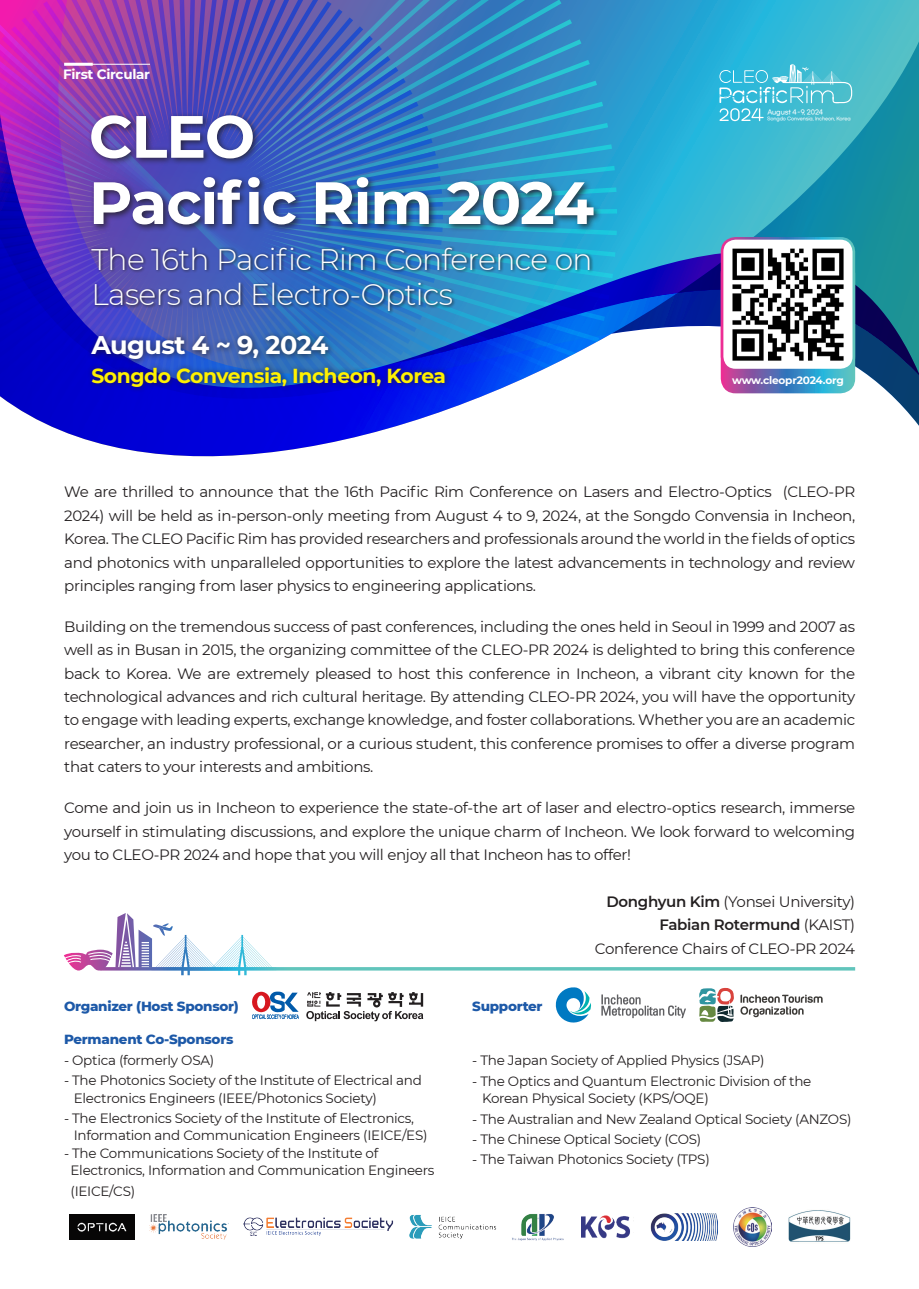
<style>
.page{position:relative;width:919px;height:1289px;background:#fff}
.page>*{position:absolute;margin:0;border:0;box-sizing:border-box;transform-origin:0 0}
.t1{font:700 59.55px "Montserrat";letter-spacing:-.02em;color:#fff}
.t2{font:300 29.7px "Montserrat";letter-spacing:-.02em;color:#fff}
.t3{font:700 25.5px "Montserrat";letter-spacing:-.02em;color:#fff}
.t4{font:700 20.25px "Montserrat";letter-spacing:-.02em;color:#fff101}
.t5{font:15px/23.4px "Montserrat";letter-spacing:-.02em;color:#231f20;text-align:justify}
.t6{font:600 15px "Montserrat";letter-spacing:-.02em;color:#231f20}
.t7{font:13.5px "Montserrat";letter-spacing:-.02em;color:#231f20}
.t8{font:800 13.5px "Montserrat";letter-spacing:-.02em;color:#1d59a8}
.t9{font:700 13.5px "Montserrat";letter-spacing:-.02em;color:#fff}
.t10{font:700 10.65px "Montserrat";letter-spacing:-.02em;color:#fff}
.t11{font:6.45px "Gmarket Sans TTF Medium";letter-spacing:-.02em;color:#fff}
.t12{font:4.65px "Gmarket Sans TTF Medium";letter-spacing:-.02em;color:#fff}
.s1{font-weight:600}
.s2{font-weight:400}
</style>
<div class="page">
<svg style="left:617px;top:41px;width:301px;height:197px;background:#2baac6"></svg>
<svg style="left:617px;top:238px;width:301px;height:77px;background:#1762ac"></svg>
<svg style="left:617px;top:315px;width:301px;height:110px"></svg>
<svg style="left:1px;top:0;width:616px;height:457px"></svg>
<svg style="left:0;top:0;width:369px;height:397px;background:#5f39ba"></svg>
<div style="left:87px;top:112px;width:514px;height:121px;background:#231f20;opacity:.8"></div>
<div style="left:89px;top:246px;width:504px;height:69px;background:#231f20;opacity:.85"></div>
<div style="left:87px;top:331px;width:365px;height:62px;background:#231f20;opacity:.75"></div>
<hr style="left:64px;top:63px;width:29px;height:3px;background:#fff">
<hr style="left:83px;top:64px;width:67px;height:1px;background:#fff">
<svg style="left:722px;top:364px;width:131px;height:28px;background:#5e80b9"></svg>
<div style="left:720px;top:259px;width:135px;height:134px;border:3px solid #fff;border-radius:14px"></div>
<div style="left:722px;top:238px;width:131px;height:132px;background:#fff;border-radius:14px"></div>
<div style="left:720px;top:237px;width:135px;height:134px;border:3px solid #fff;border-radius:14px"></div>
<img style="left:732px;top:248px;width:112px;height:113px">
<svg style="left:719px;top:64px;width:133px;height:57px;background:#55c4d9"></svg>
<svg style="left:64px;top:913px;width:791px;height:62px"></svg>
<svg style="left:306px;top:992px;width:117px;height:29px"></svg>
<svg style="left:252px;top:991px;width:47px;height:28px"></svg>
<img style="left:69px;top:1214px;width:65px;height:25px">
<img style="left:150px;top:1214px;width:77px;height:24px">
<img style="left:243px;top:1217px;width:151px;height:18px">
<img style="left:409px;top:1215px;width:88px;height:24px">
<img style="left:512px;top:1214px;width:51px;height:26px">
<img style="left:581px;top:1215px;width:49px;height:23px">
<img style="left:650px;top:1213px;width:67px;height:27px">
<img style="left:733px;top:1207px;width:39px;height:39px">
<img style="left:788px;top:1210px;width:63px;height:32px">
<svg style="left:699px;top:987px;width:35px;height:35px"></svg>
<svg style="left:740px;top:994px;width:82px;height:23px"></svg>
<svg style="left:555px;top:987px;width:36px;height:36px"></svg>
<svg style="left:601px;top:994px;width:85px;height:24px"></svg>
<p class="t9" style="left:63px;top:64px;width:88px">First Circular</p>
<p class="t1" style="left:89px;top:94px;width:168px">CLEO</p>
<p class="t1" style="left:89px;top:160px;width:506px">Pacific Rim 2024</p>
<p class="t2" style="left:91px;top:239px;width:502px">The 16th Pacific Rim Conference on</p>
<p class="t2" style="left:91px;top:274px;width:363px">Lasers and Electro-Optics</p>
<p class="t3" style="left:91px;top:327px;width:238px">August 4 ~ 9, 2024</p>
<p class="t4" style="left:91px;top:361px;width:356px">Songdo Convensia, Incheon, Korea</p>
<p class="t11" style="left:767px;top:108px;width:57px">August 4 - 9, 2024</p>
<p class="t12" style="left:767px;top:116px;width:85px">Songdo Convensia, Incheon, Korea</p>
<p class="t10" style="left:732px;top:372px;width:113px">www.cleopr2024.org</p>
<p class="t5" style="left:64px;top:480px;width:792px">We are thrilled to announce that the 16th Pacific Rim Conference on Lasers and Electro-Optics (CLEO-PR 2024) will be held as in-person-only meeting from August 4 to 9, 2024, at the Songdo Convensia in Incheon, Korea. The CLEO Pacific Rim has provided researchers and professionals around the world in the fields of optics and photonics with unparalleled opportunities to explore the latest advancements in technology and review principles ranging from laser physics to engineering applications.</p>
<p class="t5" style="left:64px;top:614px;width:792px">Building on the tremendous success of past conferences, including the ones held in Seoul in 1999 and 2007 as well as in Busan in 2015, the organizing committee of the CLEO-PR 2024 is delighted to bring this conference back to Korea. We are extremely pleased to host this conference in Incheon, a vibrant city known for the technological advances and rich cultural heritage. By attending CLEO-PR 2024, you will have the opportunity to engage with leading experts, exchange knowledge, and foster collaborations. Whether you are an academic researcher, an industry professional, or a curious student, this conference promises to offer a diverse program that caters to your interests and ambitions.</p>
<p class="t5" style="left:64px;top:795px;width:792px">Come and join us in Incheon to experience the state-of-the art of laser and electro-optics research, immerse yourself in stimulating discussions, and explore the unique charm of Incheon. We look forward to welcoming you to CLEO-PR 2024 and hope that you will enjoy all that Incheon has to offer!</p>
<p class="t5" style="left:606px;top:889px;width:250px"><span class="s1">Donghyun Kim</span> (Yonsei University)</p>
<p class="t6" style="left:659px;top:914px;width:197px">Fabian Rotermund <span class="s2">(KAIST)</span></p>
<p class="t5" style="left:595px;top:936px;width:262px">Conference Chairs of CLEO-PR 2024</p>
<p class="t8" style="left:64px;top:995px;width:176px">Organizer (Host Sponsor)</p>
<p class="t8" style="left:472px;top:995px;width:72px">Supporter</p>
<p class="t8" style="left:64px;top:1029px;width:171px">Permanent Co-Sponsors</p>
<p class="t7" style="left:64px;top:1050px;width:152px">- Optica (formerly OSA)</p>
<p class="t7" style="left:64px;top:1071px;width:359px">- The Photonics Society of the Institute of Electrical and</p>
<p class="t7" style="left:74px;top:1088px;width:305px">Electronics Engineers (IEEE/Photonics Society)</p>
<p class="t7" style="left:64px;top:1108px;width:351px">- The Electronics Society of the Institute of Electronics,</p>
<p class="t7" style="left:74px;top:1126px;width:355px">Information and Communication Engineers (IEICE/ES)</p>
<p class="t7" style="left:64px;top:1143px;width:316px">- The Communications Society of the Institute of</p>
<p class="t7" style="left:71px;top:1161px;width:365px">Electronics, Information and Communication Engineers</p>
<p class="t7" style="left:71px;top:1181px;width:66px">(IEICE/CS)</p>
<p class="t7" style="left:472px;top:1051px;width:294px">- The Japan Society of Applied Physics (JSAP)</p>
<p class="t7" style="left:472px;top:1071px;width:340px">- The Optics and Quantum Electronic Division of the</p>
<p class="t7" style="left:482px;top:1089px;width:228px">Korean Physical Society (KPS/OQE)</p>
<p class="t7" style="left:472px;top:1109px;width:381px">- The Australian and New Zealand Optical Society (ANZOS)</p>
<p class="t7" style="left:472px;top:1129px;width:230px">- The Chinese Optical Society (COS)</p>
<p class="t7" style="left:472px;top:1150px;width:239px">- The Taiwan Photonics Society (TPS)</p>
</div>
